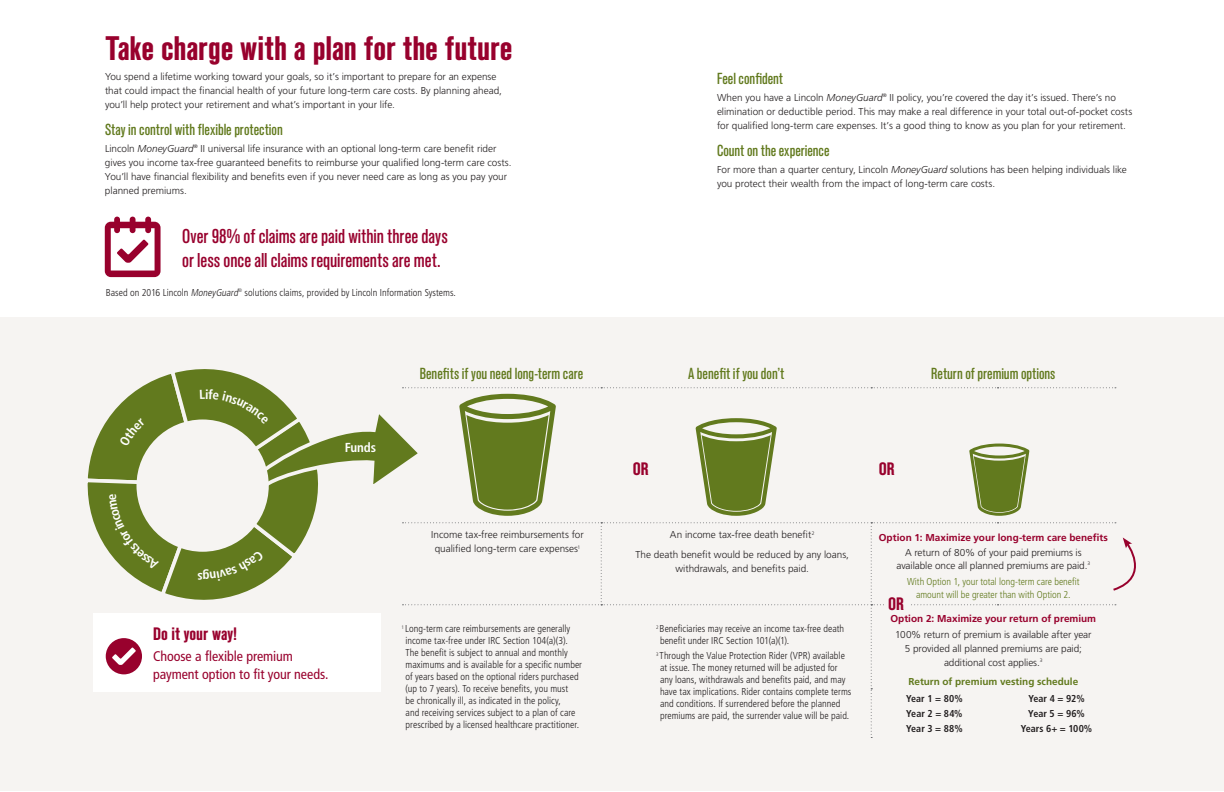
<style>
.page{position:relative;width:1224px;height:792px;background:#fff}
.page>*{position:absolute;margin:0;border:0;box-sizing:border-box;transform-origin:0 0}
.t1{font:700 condensed 34px "Standard CT";letter-spacing:-.005em;color:#98012d}
.t2{font:500 condensed 20px/24px "Standard CT";letter-spacing:-.005em;color:#98012d}
.t3{font:700 condensed 18px "Standard CT";color:#98012d}
.t4{font:500 condensed 16px "Standard CT";color:#627a1e}
.t5{font:condensed 14px/18px "Frutiger LT Std";letter-spacing:-.005em;color:#98012d}
.t6{font:700 condensed 13.1px "Frutiger LT Std";letter-spacing:-.01em;color:#fff}
.t7{font:300 10px/14px "Frutiger LT Std";letter-spacing:-.005em;color:#231f20}
.t8{font:300 condensed 10px/12px "Frutiger LT Std";color:#231f20}
.t9{font:700 10px "Frutiger LT Std";color:#98012d}
.t10{font:300 condensed 10px/13px "Frutiger LT Std";letter-spacing:-.005em;color:#627a1e;text-align:center}
.t11{font:700 condensed 10px/15px "Frutiger LT Std";letter-spacing:.01em;color:#231f20;text-align:justify}
.t12{font:700 10px "Frutiger LT Std";color:#627a1e}
.s1{font-style:italic}
</style>
<div class="page">
<div style="left:0;top:317px;width:1224px;height:474px;background:#f6f4f2"></div>
<svg style="left:105px;top:217px;width:56px;height:60px"></svg>
<svg style="left:87px;top:369px;width:1049px;height:369px"></svg>
<h1 class="t1" style="left:105px;top:29px;width:409px">Take charge with a plan for the future</h1>
<p class="t7" style="left:105px;top:69px;width:398px">You spend a lifetime working toward your goals, so it’s important to prepare for an expense that could impact the financial health of your future long-term care costs. By planning ahead, you’ll help protect your retirement and what’s important in your life.</p>
<h3 class="t4" style="left:105px;top:120px;width:179px">Stay in control with flexible protection</h3>
<p class="t7" style="left:105px;top:141px;width:408px">Lincoln <span class="s1">MoneyGuard</span><sup>®</sup> II universal life insurance with an optional long-term care benefit rider gives you income tax-free guaranteed benefits to reimburse your qualified long-term care costs.<br>You’ll have financial flexibility and benefits even if you never need care as long as you pay your planned premiums.</p>
<h2 class="t2" style="left:182px;top:224px;width:267px">Over 98% of claims are paid within three days or less once all claims requirements are met.</h2>
<p class="t8" style="left:106px;top:286px;width:352px">Based on 2016 Lincoln <span class="s1">MoneyGuard</span><sup>®</sup> solutions claims, provided by Lincoln Information Systems.</p>
<h3 class="t4" style="left:717px;top:69px;width:68px">Feel confident</h3>
<p class="t7" style="left:717px;top:90px;width:417px">When you have a Lincoln <span class="s1">MoneyGuard</span><sup>®</sup> II policy, you’re covered the day it’s issued. There’s no elimination or deductible period. This may make a real difference in your total out-of-pocket costs for qualified long-term care expenses. It’s a good thing to know as you plan for your retirement.</p>
<h3 class="t4" style="left:717px;top:141px;width:114px">Count on the experience</h3>
<p class="t7" style="left:717px;top:162px;width:411px">For more than a quarter century, Lincoln <span class="s1">MoneyGuard</span> solutions has been helping individuals like you protect their wealth from the impact of long-term care costs.</p>
<h3 class="t6" style="left:345px;top:439px;width:33px">Funds</h3>
<h3 class="t3" style="left:153px;top:623px;width:86px">Do it your way!</h3>
<h3 class="t5" style="left:153px;top:647px;width:177px">Choose a flexible premium payment option to fit your needs.</h3>
<h3 class="t4" style="left:420px;top:364px;width:165px">Benefits if you need long-term care</h3>
<h3 class="t4" style="left:688px;top:364px;width:98px">A benefit if you don’t</h3>
<h3 class="t4" style="left:931px;top:364px;width:126px">Return of premium options</h3>
<h3 class="t3" style="left:633px;top:459px;width:18px">OR</h3>
<h3 class="t3" style="left:879px;top:459px;width:18px">OR</h3>
<p class="t7" style="left:431px;top:528px;width:154px;text-align:center">Income tax-free reimbursements for qualified long-term care expenses<sup>1</sup></p>
<p class="t7" style="left:635px;top:525px;width:215px;line-height:20px;text-align:center">An income tax-free death benefit<sup>2<br></sup>The death benefit would be reduced by any loans,</p>
<p class="t7" style="left:675px;top:562px;width:135px">withdrawals, and benefits paid.</p>
<p class="t8" style="left:406px;top:623px;width:178px;text-indent:-4px"><sup>1</sup> Long-term care reimbursements are generally income tax-free under IRC Section 104(a)(3).<br>The benefit is subject to annual and monthly maximums and is available for a specific number of years based on the optional riders purchased (up to 7 years). To receive benefits, you must<br>be chronically ill, as indicated in the policy,<br>and receiving services subject to a plan of care prescribed by a licensed healthcare practitioner.</p>
<p class="t8" style="left:660px;top:623px;width:186px;text-indent:-4px"><sup>2</sup> Beneficiaries may receive an income tax-free death benefit under IRC Section 101(a)(1).</p>
<p class="t8" style="left:660px;top:650px;width:193px;text-indent:-4px"><sup>3</sup> Through the Value Protection Rider (VPR) available at issue. The money returned will be adjusted for any loans, withdrawals and benefits paid, and may have tax implications. Rider contains complete terms and conditions. If surrendered before the planned premiums are paid, the surrender value will be paid.</p>
<p class="t9" style="left:879px;top:531px;width:231px">Option 1: Maximize your long-term care benefits</p>
<p class="t7" style="left:896px;top:546px;width:195px;line-height:13px;text-align:center">A return of 80% of your paid premiums is available once all planned premiums are paid.<sup>3</sup></p>
<p class="t10" style="left:907px;top:575px;width:174px">With Option 1, your total long-term care benefit amount will be greater than with Option 2.</p>
<p class="t9" style="left:890px;top:612px;width:207px">Option 2: Maximize your return of premium</p>
<p class="t7" style="left:895px;top:627px;width:198px;text-align:center">100% return of premium is available after year<br>5 provided all planned premiums are paid; additional cost applies.<sup>3</sup></p>
<p class="t12" style="left:908px;top:675px;width:171px">Return of premium vesting schedule</p>
<p class="t11" style="left:906px;top:691px;width:58px">Year 1 = 80% Year 2 = 84% Year 3 = 88%</p>
<p class="t11" style="left:1021px;top:691px;width:73px;text-align:center">Year 4 = 92%<br>Year 5 = 96%<br>Years 6+ = 100%</p>
<h3 class="t3" style="left:888px;top:594px;width:18px">OR</h3>
</div>
